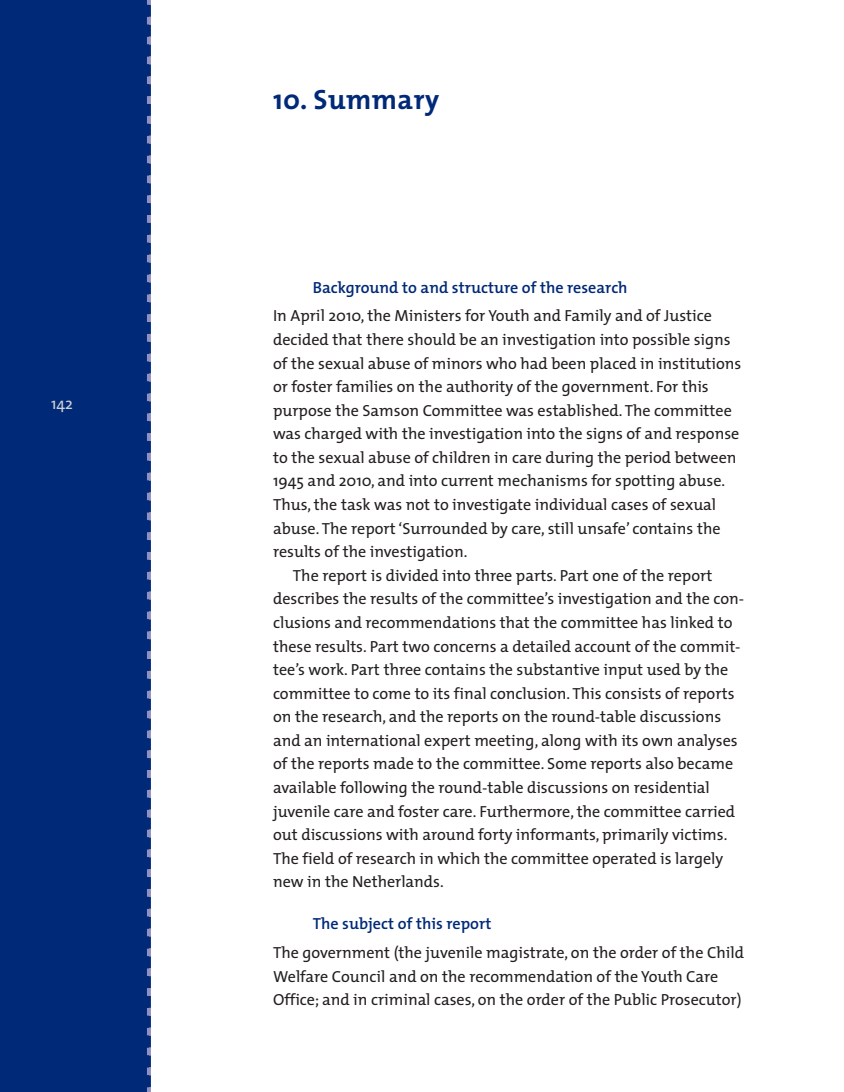
<style>
.page{position:relative;width:844px;height:1092px;background:#fff}
.page>*{position:absolute;margin:0;border:0;box-sizing:border-box;transform-origin:0 0}
.t1{font:700 28px "The Mix";letter-spacing:.02em;color:#002978}
.t2{font:16.1px/23.6px "The Mix";color:#231f20}
.t3{font:600 16.1px "The Mix";color:#002978}
.t4{font:16.1px "The Mix";color:#d1d2d4}
</style>
<div class="page">
<div style="left:0;top:0;width:149px;height:1091px;background:#002978"></div>
<svg style="left:147px;top:0;width:4px;height:1092px"></svg>
<p class="t4" style="left:51px;top:398px;width:23px">142</p>
<h1 class="t1" style="left:273px;top:90px;width:168px">10. Summary</h1>
<p class="t3" style="left:313px;top:282px;width:316px">Background to and structure of the research</p>
<p class="t2" style="left:273px;top:306px;width:440px">In April 2010, the Ministers for Youth and Family and of Justice</p>
<p class="t2" style="left:273px;top:330px;width:459px">decided that there should be an investigation into possible signs</p>
<p class="t2" style="left:273px;top:353px;width:470px">of the sexual abuse of minors who had been placed in institutions</p>
<p class="t2" style="left:273px;top:377px;width:437px">or foster families on the authority of the government. For this</p>
<p class="t2" style="left:273px;top:400px;width:460px">purpose the Samson Committee was established. The committee</p>
<p class="t2" style="left:273px;top:424px;width:467px">was charged with the investigation into the signs of and response</p>
<p class="t2" style="left:273px;top:447px;width:465px">to the sexual abuse of children in care during the period between</p>
<p class="t2" style="left:273px;top:471px;width:453px">1945 and 2010, and into current mechanisms for spotting abuse.</p>
<p class="t2" style="left:273px;top:495px;width:444px">Thus, the task was not to investigate individual cases of sexual</p>
<p class="t2" style="left:273px;top:518px;width:449px">abuse. The report ‘Surrounded by care, still unsafe’ contains the</p>
<p class="t2" style="left:273px;top:542px;width:196px">results of the investigation.</p>
<p class="t2" style="left:293px;top:565px;width:421px">The report is divided into three parts. Part one of the report</p>
<p class="t2" style="left:273px;top:589px;width:472px">describes the results of the committee’s investigation and the con-</p>
<p class="t2" style="left:273px;top:612px;width:461px">clusions and recommendations that the committee has linked to</p>
<p class="t2" style="left:273px;top:636px;width:469px">these results. Part two concerns a detailed account of the commit-</p>
<p class="t2" style="left:273px;top:659px;width:457px">tee’s work. Part three contains the substantive input used by the</p>
<p class="t2" style="left:273px;top:683px;width:463px">committee to come to its final conclusion. This consists of reports</p>
<p class="t2" style="left:273px;top:707px;width:449px">on the research, and the reports on the round-table discussions</p>
<p class="t2" style="left:273px;top:730px;width:466px">and an international expert meeting, along with its own analyses</p>
<p class="t2" style="left:273px;top:754px;width:461px">of the reports made to the committee. Some reports also became</p>
<p class="t2" style="left:273px;top:777px;width:438px">available following the round-table discussions on residential</p>
<p class="t2" style="left:273px;top:801px;width:463px">juvenile care and foster care. Furthermore, the committee carried</p>
<p class="t2" style="left:273px;top:824px;width:455px">out discussions with around forty informants, primarily victims.</p>
<p class="t2" style="left:273px;top:848px;width:451px">The field of research in which the committee operated is largely</p>
<p class="t2" style="left:273px;top:871px;width:172px">new in the Netherlands.</p>
<p class="t3" style="left:313px;top:918px;width:180px">The subject of this report</p>
<p class="t2" style="left:273px;top:942px;width:472px">The government (the juvenile magistrate, on the order of the Child<br>Welfare Council and on the recommendation of the Youth Care<br>Office; and in criminal cases, on the order of the Public Prosecutor)</p>
</div>
